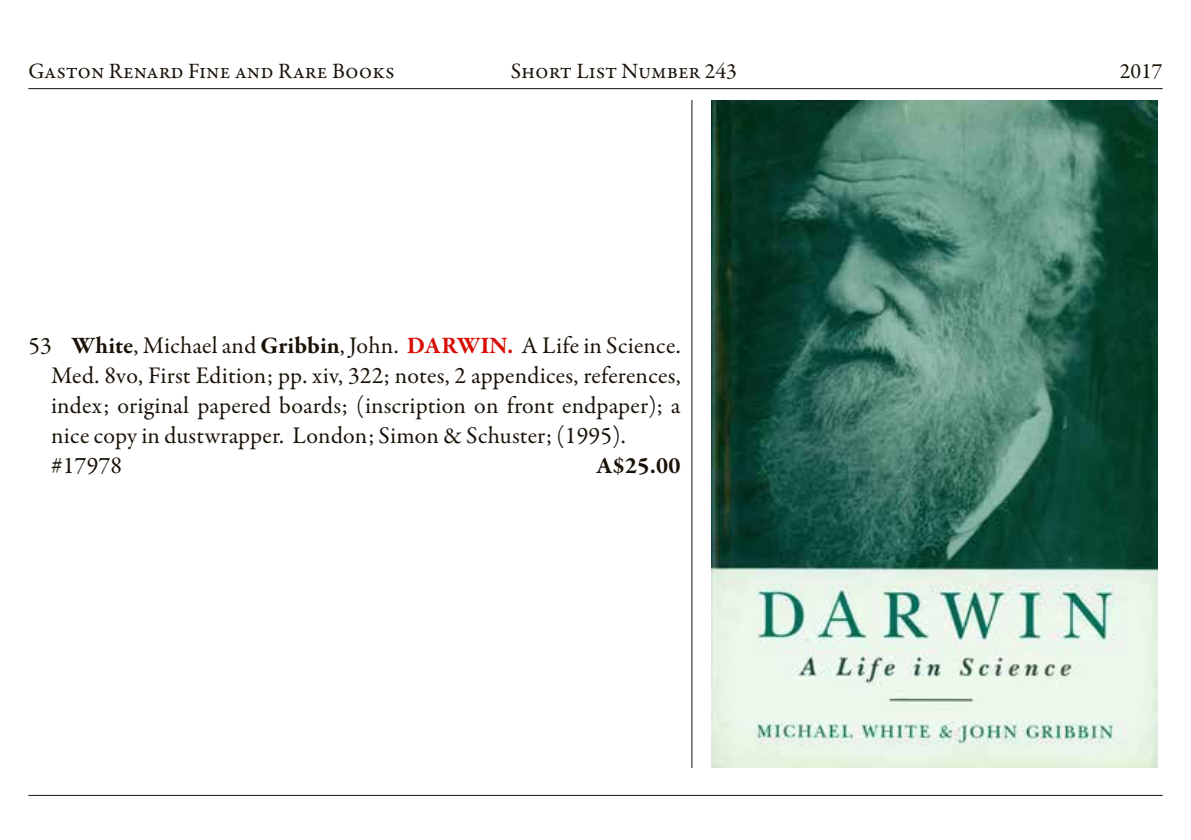
<style>
.page{position:relative;width:1191px;height:840px;background:#fff}
.page>*{position:absolute;margin:0;border:0;box-sizing:border-box;transform-origin:0 0}
.t1{font:24px/30px "Garamond Premr Pro";letter-spacing:.01em;color:#1a1207}
.t2{font:700 24px "Garamond Premr Pro";color:#1a1207}
.t3{font:22px "Garamond Premr Pro";color:#1a1207}
.s1{font-weight:700}
.s2{font-weight:700;color:#d80e04}
</style>
<div class="page">
<hr style="left:28px;top:88px;width:1134px;height:1px;background:#1a1207">
<hr style="left:28px;top:794px;width:1134px;height:1px;background:#1a1207">
<hr style="left:691px;top:100px;width:1px;height:667px;background:#1a1207">
<img style="left:711px;top:100px;width:446px;height:667px">
<p class="t3" style="left:28px;top:57px;width:368px">Gaston Renard Fine and Rare Books</p>
<p class="t3" style="left:511px;top:57px;width:228px">Short List Number 243</p>
<p class="t3" style="left:1119px;top:57px;width:44px">2017</p>
<p class="t1" style="left:51px;top:330px;width:631px;text-indent:-23px">53 <span class="s1">White</span>, Michael and <span class="s1">Gribbin</span>, John. <span class="s2">DARWIN.</span> A Life in Science.<br>Med. 8vo, First Edition; pp. xiv, 322; notes, 2 appendices, references, index; original papered boards; (inscription on front endpaper); a nice copy in dustwrapper. London; Simon &amp; Schuster; (1995). #17978</p>
<p class="t2" style="left:596px;top:450px;width:86px">A$25.00</p>
</div>
